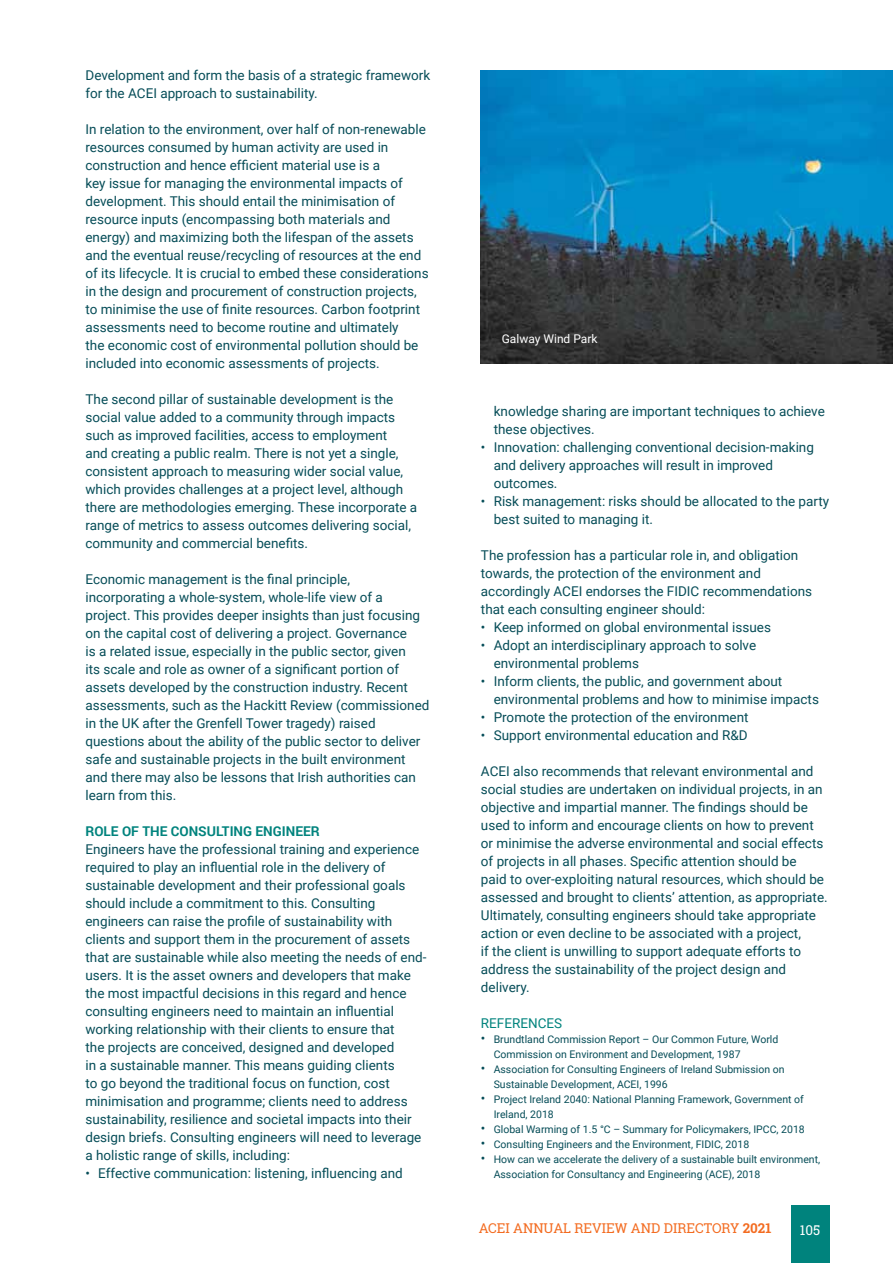
<style>
.page{position:relative;width:893px;height:1263px;background:#fff}
.page>*{position:absolute;margin:0;border:0;box-sizing:border-box;transform-origin:0 0}
.t1{font:13.5px/18px "Roboto";color:#064d58}
.t2{font:13.5px "Roboto Slab";color:#f36c21}
.t3{font:700 13.5px "Roboto";color:#00837d}
.t4{font:13.5px "Roboto";color:#00837d}
.t5{font:700 13.5px "Roboto Slab";color:#f36c21}
.t6{font:13.5px "Roboto Slab";color:#fff}
.t7{font:12px "Roboto";color:#fff}
.t8{font:10.5px/15px "Roboto";color:#064d58}
.s1{font-size:13.5px}
</style>
<div class="page">
<div style="left:791px;top:1205px;width:38px;height:58px;background:#00837d"></div>
<img style="left:481px;top:70px;width:412px;height:294px">
<p class="t1" style="left:85px;top:65px;width:346px">Development and form the basis of a strategic framework for the ACEI approach to sustainability.</p>
<p class="t1" style="left:85px;top:119px;width:345px">In relation to the environment, over half of non-renewable resources consumed by human activity are used in construction and hence efficient material use is a<br>key issue for managing the environmental impacts of development. This should entail the minimisation of resource inputs (encompassing both materials and energy) and maximizing both the lifespan of the assets and the eventual reuse/recycling of resources at the end of its lifecycle. It is crucial to embed these considerations in the design and procurement of construction projects, to minimise the use of finite resources. Carbon footprint assessments need to become routine and ultimately<br>the economic cost of environmental pollution should be included into economic assessments of projects.</p>
<p class="t1" style="left:85px;top:389px;width:333px">The second pillar of sustainable development is the social value added to a community through impacts such as improved facilities, access to employment<br>and creating a public realm. There is not yet a single, consistent approach to measuring wider social value, which provides challenges at a project level, although there are methodologies emerging. These incorporate a range of metrics to assess outcomes delivering social, community and commercial benefits.</p>
<p class="t1" style="left:85px;top:569px;width:345px">Economic management is the final principle, incorporating a whole-system, whole-life view of a project. This provides deeper insights than just focusing on the capital cost of delivering a project. Governance<br>is a related issue, especially in the public sector, given<br>its scale and role as owner of a significant portion of assets developed by the construction industry. Recent assessments, such as the Hackitt Review (commissioned in the UK after the Grenfell Tower tragedy) raised questions about the ability of the public sector to deliver safe and sustainable projects in the built environment and there may also be lessons that Irish authorities can learn from this.</p>
<p class="t3" style="left:85px;top:821px;width:236px">ROLE OF THE CONSULTING ENGINEER</p>
<p class="t1" style="left:85px;top:839px;width:342px">Engineers have the professional training and experience required to play an influential role in the delivery of sustainable development and their professional goals should include a commitment to this. Consulting engineers can raise the profile of sustainability with clients and support them in the procurement of assets that are sustainable while also meeting the needs of end&shy;users. It is the asset owners and developers that make the most impactful decisions in this regard and hence consulting engineers need to maintain an influential working relationship with their clients to ensure that<br>the projects are conceived, designed and developed<br>in a sustainable manner. This means guiding clients<br>to go beyond the traditional focus on function, cost minimisation and programme; clients need to address sustainability, resilience and societal impacts into their design briefs. Consulting engineers will need to leverage a holistic range of skills, including:</p>
<p class="t1" style="left:85px;top:1163px;width:319px">• Effective communication: listening, influencing and</p>
<p class="t7" style="left:502px;top:330px;width:97px">Galway Wind Park</p>
<p class="t1" style="left:494px;top:402px;width:333px">knowledge sharing are important techniques to achieve these objectives.</p>
<p class="t1" style="left:494px;top:438px;width:322px;text-indent:-13px">• Innovation: challenging conventional decision-making and delivery approaches will result in improved outcomes.</p>
<p class="t1" style="left:494px;top:492px;width:337px;text-indent:-13px">• Risk management: risks should be allocated to the party best suited to managing it.</p>
<p class="t1" style="left:481px;top:546px;width:333px">The profession has a particular role in, and obligation towards, the protection of the environment and accordingly ACEI endorses the FIDIC recommendations that each consulting engineer should:</p>
<p class="t1" style="left:481px;top:618px;width:292px">• Keep informed on global environmental issues</p>
<p class="t1" style="left:494px;top:636px;width:264px;text-indent:-13px">• Adopt an interdisciplinary approach to solve environmental problems</p>
<p class="t1" style="left:494px;top:672px;width:327px;text-indent:-13px">• Inform clients, the public, and government about environmental problems and how to minimise impacts</p>
<p class="t1" style="left:481px;top:708px;width:269px">• Promote the protection of the environment</p>
<p class="t1" style="left:481px;top:726px;width:268px">• Support environmental education and R&amp;D</p>
<p class="t1" style="left:481px;top:762px;width:348px">ACEI also recommends that relevant environmental and social studies are undertaken on individual projects, in an objective and impartial manner. The findings should be used to inform and encourage clients on how to prevent or minimise the adverse environmental and social effects of projects in all phases. Specific attention should be<br>paid to over-exploiting natural resources, which should be assessed and brought to clients’ attention, as appropriate.<br>Ultimately, consulting engineers should take appropriate action or even decline to be associated with a project,<br>if the client is unwilling to support adequate efforts to address the sustainability of the project design and delivery.</p>
<p class="t4" style="left:481px;top:1014px;width:83px">REFERENCES</p>
<p class="t8" style="left:494px;top:1032px;width:286px;text-indent:-13px"><span class="s1">•</span> Brundtland Commission Report – Our Common Future, World<br>Commission on Environment and Development, 1987</p>
<p class="t8" style="left:494px;top:1062px;width:292px;text-indent:-13px"><span class="s1">•</span> Association for Consulting Engineers of Ireland Submission on<br>Sustainable Development, ACEI, 1996</p>
<p class="t8" style="left:494px;top:1092px;width:312px;text-indent:-13px"><span class="s1">•</span> Project Ireland 2040: National Planning Framework, Government of<br>Ireland, 2018</p>
<p class="t8" style="left:481px;top:1122px;width:325px"><span class="s1">•</span> Global Warming of 1.5 °C – Summary for Policymakers, IPCC, 2018</p>
<p class="t8" style="left:481px;top:1137px;width:270px"><span class="s1">•</span> Consulting Engineers and the Environment, FIDIC, 2018</p>
<p class="t8" style="left:494px;top:1152px;width:328px;text-indent:-13px"><span class="s1">•</span> How can we accelerate the delivery of a sustainable built environment,<br>Association for Consultancy and Engineering (ACE), 2018</p>
<p class="t2" style="left:479px;top:1218px;width:55px">ACEI ANNUAL</p>
<p class="t2" style="left:574px;top:1218px;width:67px">REVIEW AND</p>
<p class="t2" style="left:664px;top:1218px;width:19px">DIRECTORY</p>
<p class="t5" style="left:743px;top:1218px;width:30px">2021</p>
<p class="t6" style="left:800px;top:1221px;width:22px">105</p>
</div>
